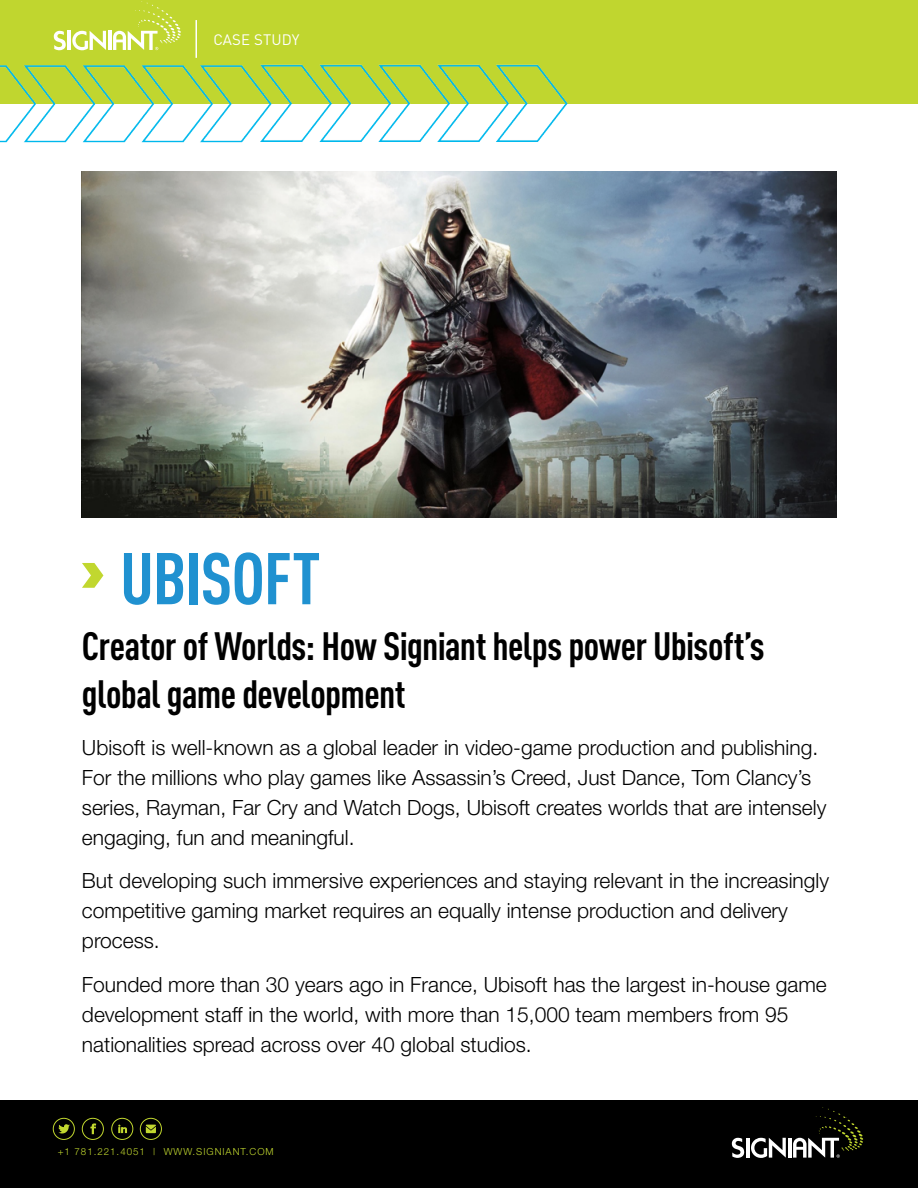
<style>
.page{position:relative;width:918px;height:1188px;background:#fff}
.page>*{position:absolute;margin:0;border:0;box-sizing:border-box;transform-origin:0 0}
.t1{font:700 condensed 72px "DINOT";letter-spacing:-.015em;color:#2091d0}
.t2{font:700 condensed 39px/48px "DINOT";letter-spacing:-.015em;color:#000}
.t3{font:300 21px/30px "Helvetica Neue";color:#000}
.t4{font:15px "DINOT";letter-spacing:.01em;color:#fff}
.t5{font:300 9.75px "Helvetica Neue";letter-spacing:.1em;color:#c1d72f}
</style>
<div class="page">
<div style="left:0;top:1100px;width:918px;height:88px;background:#000"></div>
<div style="left:53px;top:1118px;width:22px;height:22px;border:1px solid #c1d72f;border-radius:50%"></div>
<div style="left:82px;top:1118px;width:22px;height:22px;border:1px solid #c1d72f;border-radius:50%"></div>
<div style="left:111px;top:1118px;width:22px;height:22px;border:1px solid #c1d72f;border-radius:50%"></div>
<div style="left:140px;top:1118px;width:22px;height:22px;border:1px solid #c1d72f;border-radius:50%"></div>
<svg style="left:90px;top:1123px;width:6px;height:11px"></svg>
<svg style="left:118px;top:1125px;width:9px;height:8px"></svg>
<svg style="left:58px;top:1124px;width:12px;height:10px"></svg>
<svg style="left:146px;top:1125px;width:10px;height:8px"></svg>
<hr style="left:746px;top:1138px;width:3px;height:20px;background:#fff">
<hr style="left:788px;top:1138px;width:3px;height:20px;background:#fff">
<svg style="left:793px;top:1107px;width:70px;height:51px"></svg>
<svg style="left:751px;top:1138px;width:35px;height:20px"></svg>
<svg style="left:732px;top:1138px;width:12px;height:20px"></svg>
<div style="left:0;top:0;width:918px;height:104px;background:#c0d62f"></div>
<hr style="left:195px;top:20px;width:2px;height:38px;background:#fff">
<svg style="left:82px;top:563px;width:21px;height:25px"></svg>
<img style="left:82px;top:171px;width:755px;height:346px">
<img style="left:0;top:51px;width:260px;height:92px">
<img style="left:260px;top:49px;width:308px;height:93px">
<hr style="left:67px;top:31px;width:4px;height:19px;background:#fff">
<hr style="left:108px;top:31px;width:3px;height:19px;background:#fff">
<svg style="left:113px;top:1px;width:68px;height:49px;background:#cadc50"></svg>
<svg style="left:72px;top:31px;width:34px;height:19px"></svg>
<svg style="left:54px;top:31px;width:12px;height:19px"></svg>
<p class="t4" style="left:213px;top:29px;width:88px">CASE STUDY</p>
<h1 class="t1" style="left:120px;top:535px;width:202px">UBISOFT</h1>
<h2 class="t2" style="left:82px;top:621px;width:684px">Creator of Worlds: How Signiant helps power Ubisoft’s global game development</h2>
<p class="t3" style="left:82px;top:732px;width:746px">Ubisoft is well-known as a global leader in video-game production and publishing.<br>For the millions who play games like Assassin’s Creed, Just Dance, Tom Clancy’s series, Rayman, Far Cry and Watch Dogs, Ubisoft creates worlds that are intensely engaging, fun and meaningful.</p>
<p class="t3" style="left:82px;top:865px;width:749px">But developing such immersive experiences and staying relevant in the increasingly competitive gaming market requires an equally intense production and delivery process.</p>
<p class="t3" style="left:82px;top:969px;width:746px">Founded more than 30 years ago in France, Ubisoft has the largest in-house game development staff in the world, with more than 15,000 team members from 95 nationalities spread across over 40 global studios.</p>
<p class="t5" style="left:58px;top:1146px;width:218px">+1 781.221.4051 | WWW.SIGNIANT.COM</p>
</div>
